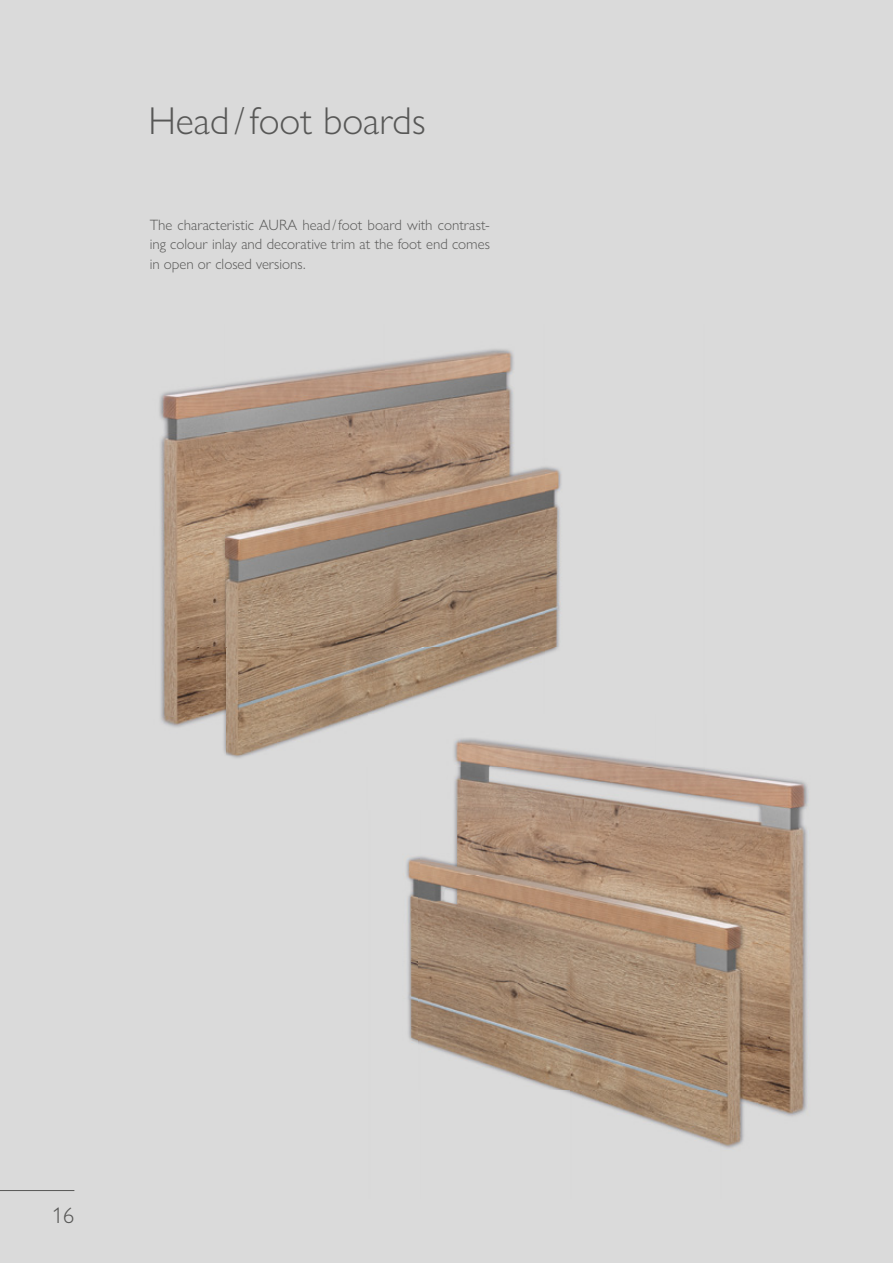
<style>
.page{position:relative;width:893px;height:1263px;background:#dadada}
.page>*{position:absolute;margin:0;border:0;box-sizing:border-box;transform-origin:0 0}
.t1{font:300 39px "Gill Sans Nova";color:#575756}
.t2{font:300 22.5px "Gill Sans Nova";color:#575756}
.t3{font:300 15px/19.5px "Gill Sans Nova";color:#575756;text-align:justify}
</style>
<div class="page">
<img style="left:159px;top:349px;width:402px;height:299px">
<img style="left:161px;top:648px;width:225px;height:108px">
<img style="left:386px;top:648px;width:172px;height:61px">
<img style="left:569px;top:768px;width:239px;height:107px">
<img style="left:419px;top:809px;width:150px;height:66px">
<img style="left:406px;top:856px;width:13px;height:188px">
<img style="left:419px;top:875px;width:388px;height:216px">
<img style="left:563px;top:1091px;width:244px;height:57px">
<img style="left:369px;top:714px;width:336px;height:95px">
<hr style="left:0;top:1190px;width:74px;height:1px;background:#575756">
<h1 class="t1" style="left:148px;top:97px;width:279px">Head / foot boards</h1>
<p class="t3" style="left:150px;top:215px;width:342px">The characteristic AURA head / foot board with contrast&shy;ing colour inlay and decorative trim at the foot end comes in open or closed versions.</p>
<h2 class="t2" style="left:52px;top:1201px;width:24px">16</h2>
</div>
